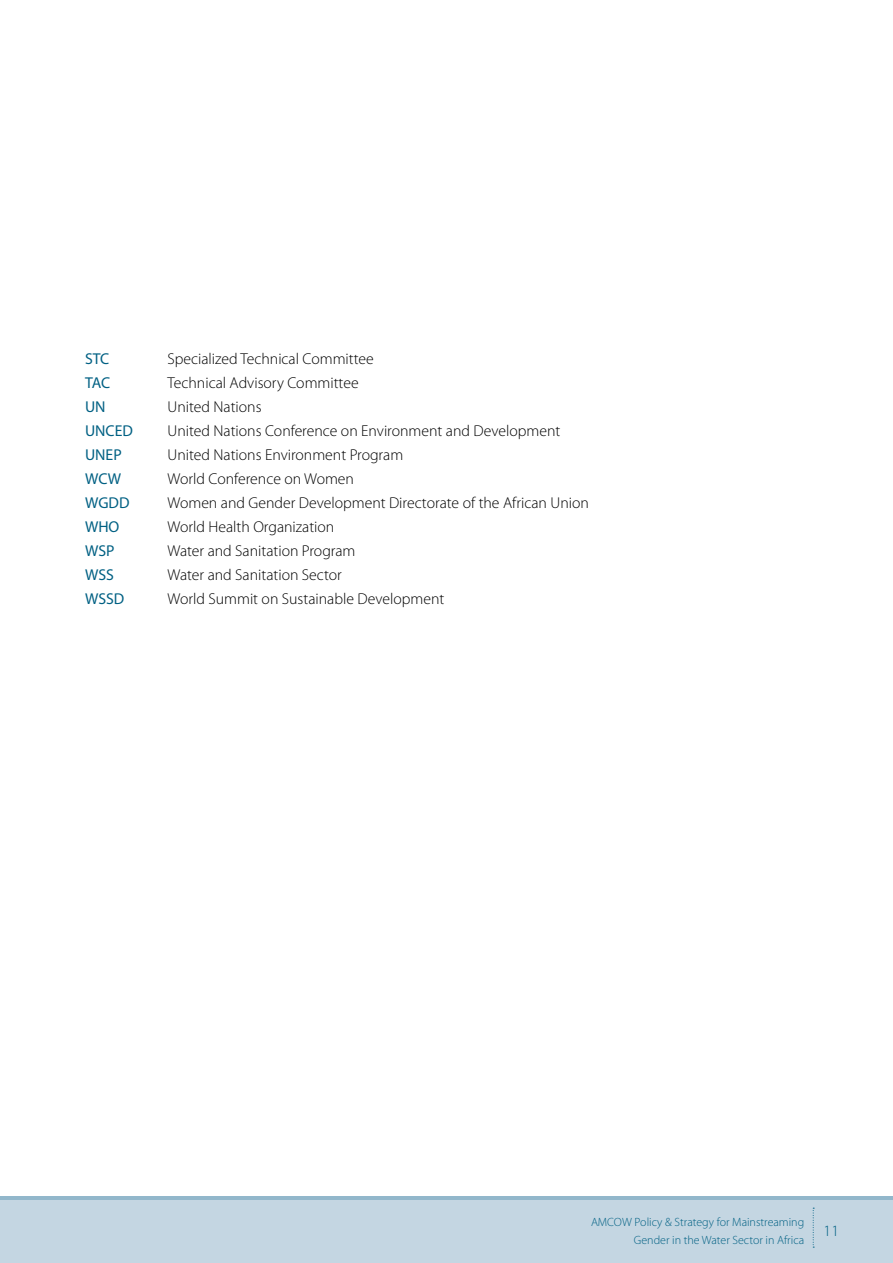
<style>
.page{position:relative;width:893px;height:1263px;background:#fff}
.page>*{position:absolute;margin:0;border:0;box-sizing:border-box;transform-origin:0 0}
.t1{font:300 15.75px "Myriad Pro";color:#000}
.t2{font:15.75px "Myriad Pro";color:#006083}
.t3{font:300 15.75px "Myriad Pro";color:#006083}
.t4{font:300 12px/18px "Myriad Pro";color:#006083;text-align:right}
</style>
<div class="page">
<div style="left:0;top:1197px;width:893px;height:66px;background:#c4d6e2"></div>
<hr style="left:0;top:1196px;width:893px;height:3px;background:#92b7cb">
<svg style="left:813px;top:1208px;width:1px;height:40px"></svg>
<p class="t2" style="left:85px;top:349px;width:26px">STC</p>
<p class="t1" style="left:168px;top:350px;width:208px">Specialized Technical Committee</p>
<p class="t2" style="left:85px;top:373px;width:27px">TAC</p>
<p class="t1" style="left:168px;top:374px;width:193px">Technical Advisory Committee</p>
<p class="t2" style="left:85px;top:397px;width:22px">UN</p>
<p class="t1" style="left:168px;top:398px;width:96px">United Nations</p>
<p class="t2" style="left:85px;top:421px;width:49px">UNCED</p>
<p class="t1" style="left:168px;top:422px;width:394px">United Nations Conference on Environment and Development</p>
<p class="t2" style="left:85px;top:445px;width:38px">UNEP</p>
<p class="t1" style="left:168px;top:446px;width:237px">United Nations Environment Program</p>
<p class="t2" style="left:85px;top:469px;width:37px">WCW</p>
<p class="t1" style="left:168px;top:470px;width:188px">World Conference on Women</p>
<p class="t2" style="left:85px;top:493px;width:46px">WGDD</p>
<p class="t1" style="left:168px;top:494px;width:423px">Women and Gender Development Directorate of the African Union</p>
<p class="t2" style="left:85px;top:517px;width:36px">WHO</p>
<p class="t1" style="left:168px;top:518px;width:168px">World Health Organization</p>
<p class="t2" style="left:85px;top:541px;width:31px">WSP</p>
<p class="t1" style="left:168px;top:542px;width:189px">Water and Sanitation Program</p>
<p class="t2" style="left:85px;top:565px;width:30px">WSS</p>
<p class="t1" style="left:168px;top:566px;width:176px">Water and Sanitation Sector</p>
<p class="t2" style="left:85px;top:589px;width:41px">WSSD</p>
<p class="t1" style="left:168px;top:590px;width:278px">World Summit on Sustainable Development</p>
<p class="t4" style="left:591px;top:1213px;width:215px">AMCOW Policy &amp; Strategy for Mainstreaming<br>Gender in the Water Sector in Africa</p>
<p class="t3" style="left:824px;top:1222px;width:17px">11</p>
</div>
